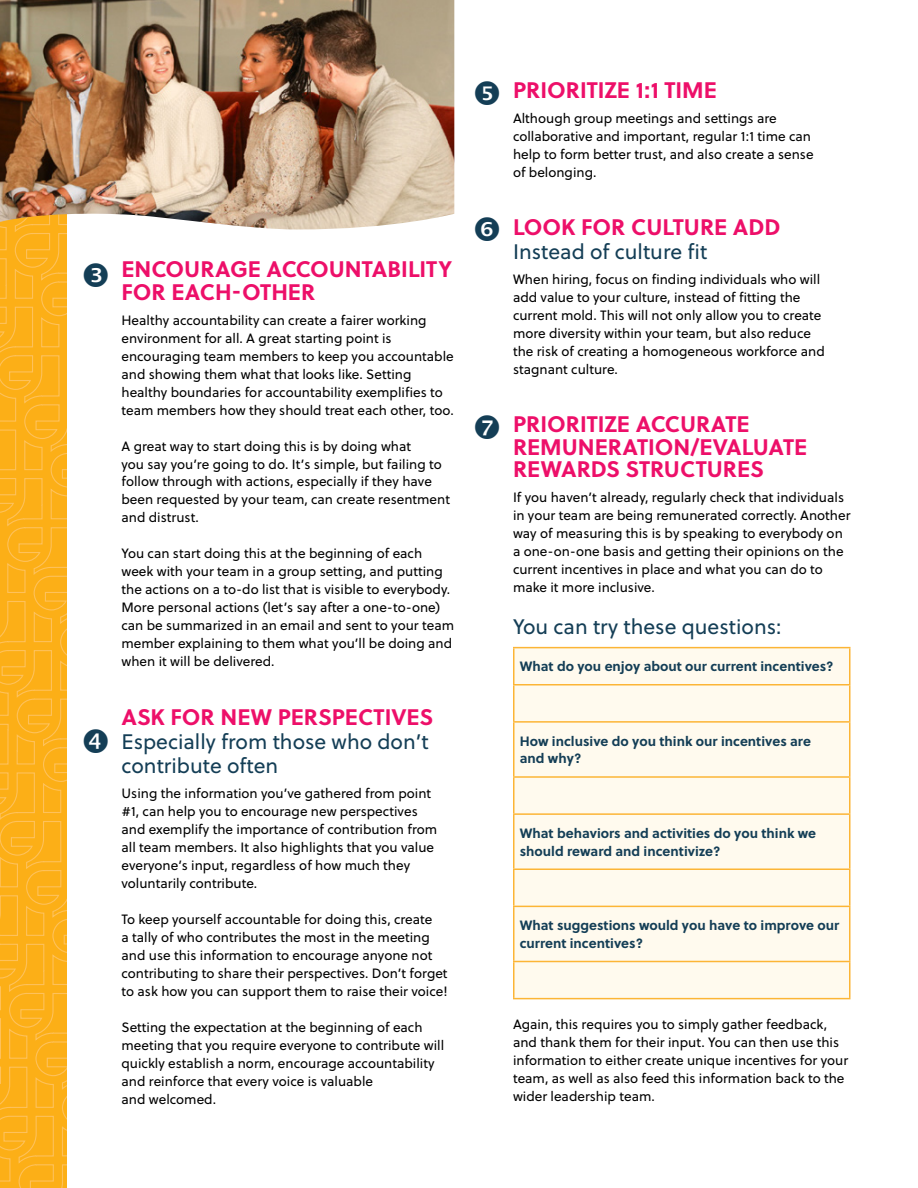
<style>
.page{position:relative;width:918px;height:1188px;background:#fff}
.page>*{position:absolute;margin:0;border:0;box-sizing:border-box;transform-origin:0 0}
.t1{font:700 22.5px/22.5px "Soleil";color:#ed0f69}
.t2{font:21px/24px "Soleil";color:#143e56}
.t3{font:13.5px/18px "Soleil";color:#000}
.t4{font:700 13.5px/18px "Soleil";color:#143e56}
</style>
<div class="page">
<svg style="left:0;top:230px;width:66px;height:958px;background:#fcb01e"></svg>
<div style="left:514px;top:648px;width:335px;height:350px;background:#fffaee"></div>
<hr style="left:513px;top:648px;width:1px;height:36px;background:#fcb536">
<hr style="left:513px;top:686px;width:1px;height:35px;background:#fcb536">
<hr style="left:513px;top:723px;width:1px;height:53px;background:#fcb536">
<hr style="left:513px;top:778px;width:1px;height:35px;background:#fcb536">
<hr style="left:513px;top:815px;width:1px;height:53px;background:#fcb536">
<hr style="left:513px;top:870px;width:1px;height:36px;background:#fcb536">
<hr style="left:513px;top:907px;width:1px;height:54px;background:#fcb536">
<hr style="left:513px;top:962px;width:1px;height:36px;background:#fcb536">
<hr style="left:513px;top:647px;width:337px;height:1px;background:#fcb536">
<hr style="left:849px;top:648px;width:1px;height:36px;background:#fcb536">
<hr style="left:849px;top:686px;width:1px;height:35px;background:#fcb536">
<hr style="left:849px;top:723px;width:1px;height:53px;background:#fcb536">
<hr style="left:849px;top:778px;width:1px;height:35px;background:#fcb536">
<hr style="left:849px;top:815px;width:1px;height:53px;background:#fcb536">
<hr style="left:849px;top:870px;width:1px;height:36px;background:#fcb536">
<hr style="left:849px;top:907px;width:1px;height:54px;background:#fcb536">
<hr style="left:849px;top:962px;width:1px;height:36px;background:#fcb536">
<hr style="left:513px;top:684px;width:337px;height:2px;background:#fcb536">
<hr style="left:513px;top:721px;width:337px;height:2px;background:#fcb536">
<hr style="left:513px;top:776px;width:337px;height:2px;background:#fcb536">
<hr style="left:513px;top:813px;width:337px;height:2px;background:#fcb536">
<hr style="left:513px;top:868px;width:337px;height:2px;background:#fcb536">
<hr style="left:513px;top:906px;width:337px;height:1px;background:#fcb536">
<hr style="left:513px;top:961px;width:337px;height:1px;background:#fcb536">
<hr style="left:513px;top:998px;width:337px;height:1px;background:#fcb536">
<img style="left:0;top:0;width:454px;height:230px">
<h1 class="t1" style="left:122px;top:257px;width:332px">ENCOURAGE ACCOUNTABILITY<br>FOR EACH-OTHER</h1>
<p class="t3" style="left:122px;top:310px;width:334px">Healthy accountability can create a fairer working environment for all. A great starting point is encouraging team members to keep you accountable and showing them what that looks like. Setting healthy boundaries for accountability exemplifies to team members how they should treat each other, too.</p>
<p class="t3" style="left:122px;top:436px;width:330px">A great way to start doing this is by doing what<br>you say you’re going to do. It’s simple, but failing to follow through with actions, especially if they have been requested by your team, can create resentment and distrust.</p>
<p class="t3" style="left:122px;top:544px;width:334px">You can start doing this at the beginning of each week with your team in a group setting, and putting the actions on a to-do list that is visible to everybody.<br>More personal actions (let’s say after a one-to-one) can be summarized in an email and sent to your team member explaining to them what you’ll be doing and when it will be delivered.</p>
<h1 class="t1" style="left:122px;top:705px;width:313px">ASK FOR NEW PERSPECTIVES</h1>
<h2 class="t2" style="left:122px;top:729px;width:309px">Especially from those who don’t contribute often</h2>
<p class="t3" style="left:122px;top:784px;width:317px">Using the information you’ve gathered from point #1, can help you to encourage new perspectives and exemplify the importance of contribution from all team members. It also highlights that you value everyone’s input, regardless of how much they voluntarily contribute.</p>
<p class="t3" style="left:122px;top:910px;width:328px">To keep yourself accountable for doing this, create<br>a tally of who contributes the most in the meeting and use this information to encourage anyone not contributing to share their perspectives. Don’t forget to ask how you can support them to raise their voice!</p>
<p class="t3" style="left:122px;top:1018px;width:324px">Setting the expectation at the beginning of each meeting that you require everyone to contribute will quickly establish a norm, encourage accountability and reinforce that every voice is valuable<br>and welcomed.</p>
<h1 class="t1" style="left:513px;top:78px;width:205px">PRIORITIZE 1:1 TIME</h1>
<p class="t3" style="left:513px;top:109px;width:302px">Although group meetings and settings are collaborative and important, regular 1:1 time can help to form better trust, and also create a sense of belonging.</p>
<h1 class="t1" style="left:513px;top:215px;width:269px">LOOK FOR CULTURE ADD</h1>
<h2 class="t2" style="left:513px;top:239px;width:196px">Instead of culture fit</h2>
<p class="t3" style="left:513px;top:270px;width:313px">When hiring, focus on finding individuals who will add value to your culture, instead of fitting the current mold. This will not only allow you to create more diversity within your team, but also reduce the risk of creating a homogeneous workforce and stagnant culture.</p>
<h1 class="t1" style="left:513px;top:412px;width:296px">PRIORITIZE ACCURATE<br>REMUNERATION/EVALUATE<br>REWARDS STRUCTURES</h1>
<p class="t3" style="left:513px;top:488px;width:339px">If you haven’t already, regularly check that individuals in your team are being remunerated correctly. Another way of measuring this is by speaking to everybody on a one-on-one basis and getting their opinions on the current incentives in place and what you can do to make it more inclusive.</p>
<h2 class="t2" style="left:513px;top:614px;width:270px">You can try these questions:</h2>
<p class="t4" style="left:520px;top:657px;width:315px">What do you enjoy about our current incentives?</p>
<p class="t4" style="left:520px;top:731px;width:293px">How inclusive do you think our incentives are and why?</p>
<p class="t4" style="left:520px;top:823px;width:298px">What behaviors and activities do you think we should reward and incentivize?</p>
<p class="t4" style="left:520px;top:916px;width:321px">What suggestions would you have to improve our current incentives?</p>
<p class="t3" style="left:513px;top:1015px;width:337px">Again, this requires you to simply gather feedback, and thank them for their input. You can then use this information to either create unique incentives for your team, as well as also feed this information back to the wider leadership team.</p>
</div>
